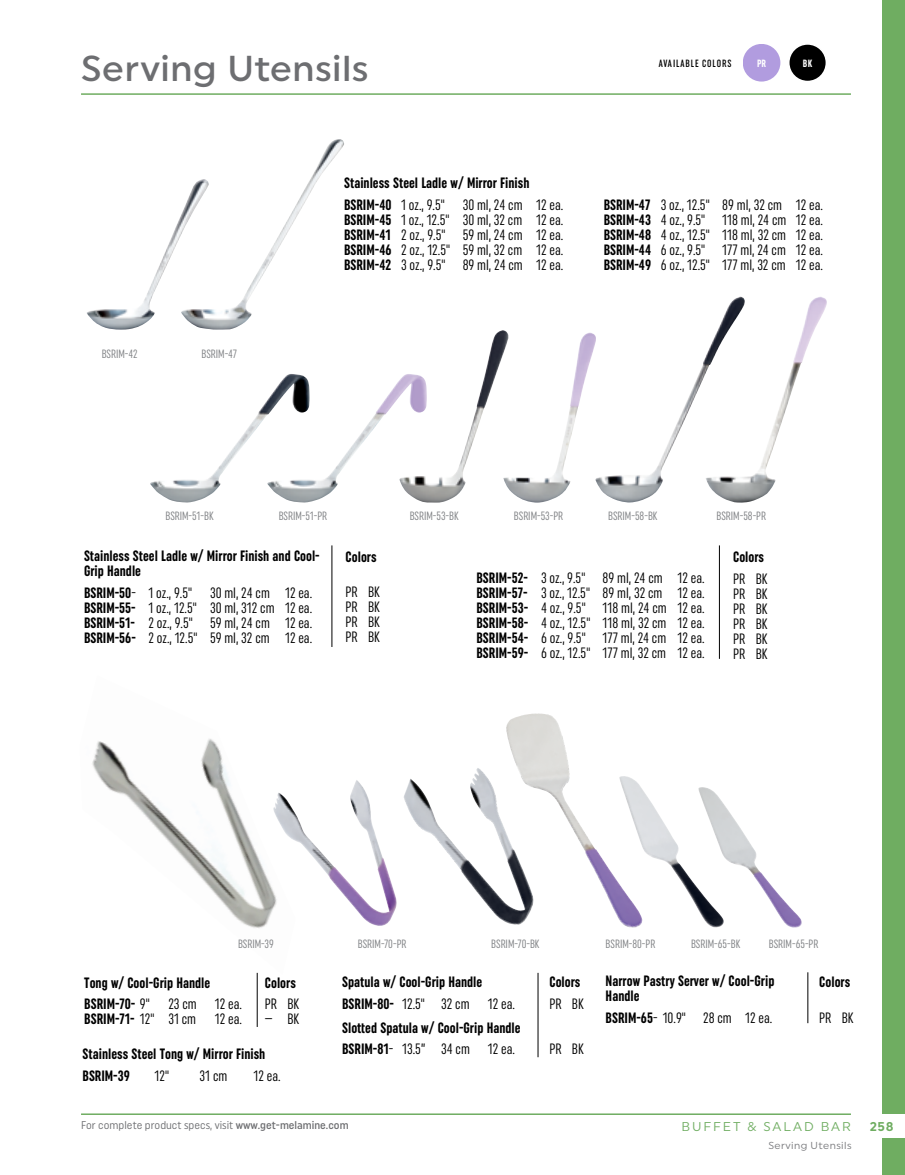
<style>
.page{position:relative;width:905px;height:1175px;background:#fff}
.page>*{position:absolute;margin:0;border:0;box-sizing:border-box;transform-origin:0 0}
.t1{font:500 36px "Uniform";letter-spacing:.015em;color:#6d6e71}
.t2{font:extra-condensed 15px/15px "Uniform";color:#000;text-align:justify}
.t3{font:700 extra-condensed 15px/21.8px "Uniform";color:#000}
.t4{font:12.75px "Uniform";letter-spacing:.15em;color:#6fad61}
.t5{font:700 12.75px "Uniform";color:#6fad61}
.t6{font:extra-condensed 12px "Uniform";color:#808285}
.t7{font:11.25px "Uniform Condensed";color:#6d6e71}
.t8{font:500 extra-condensed 10.5px "Uniform";letter-spacing:.08em;color:#000}
.t9{font:700 extra-condensed 10.5px "Uniform";color:#fff}
.t10{font:10.2px "Uniform";letter-spacing:.04em;color:#77787b}
.s1{font-weight:400}
.s2{font-weight:700}
.s3{font-weight:500}
</style>
<div class="page">
<hr style="left:81px;top:93px;width:769px;height:2px;background:#6fad61">
<div style="left:881px;top:0;width:23px;height:1174px;background:#6fad61"></div>
<div style="left:686px;top:1114px;width:218px;height:24px;background:#fff"></div>
<hr style="left:81px;top:1113px;width:769px;height:1px;background:#6fad61">
<img style="left:92px;top:739px;width:180px;height:235px">
<hr style="left:257px;top:972px;width:1px;height:55px;background:#000">
<hr style="left:537px;top:972px;width:1px;height:85px;background:#000">
<hr style="left:807px;top:972px;width:1px;height:51px;background:#000">
<img style="left:87px;top:216px;width:94px;height:113px">
<img style="left:181px;top:139px;width:163px;height:190px">
<img style="left:150px;top:401px;width:117px;height:101px">
<img style="left:267px;top:374px;width:132px;height:128px">
<img style="left:596px;top:359px;width:109px;height:143px">
<img style="left:508px;top:332px;width:88px;height:170px">
<img style="left:399px;top:330px;width:109px;height:173px">
<img style="left:705px;top:297px;width:122px;height:205px">
<hr style="left:719px;top:545px;width:1px;height:114px;background:#000">
<hr style="left:331px;top:545px;width:1px;height:102px;background:#000">
<img style="left:272px;top:780px;width:125px;height:146px">
<img style="left:404px;top:768px;width:101px;height:154px">
<img style="left:642px;top:789px;width:56px;height:132px">
<img style="left:698px;top:787px;width:104px;height:141px">
<img style="left:505px;top:713px;width:137px;height:215px">
<div style="left:742px;top:44px;width:38px;height:38px;background:#b19cdf;border-radius:19px"></div>
<div style="left:788px;top:44px;width:38px;height:38px;background:#000;border-radius:50%"></div>
<div style="left:788px;top:43px;width:39px;height:39px;border:2px solid #fff;border-radius:50%"></div>
<h1 class="t1" style="left:81px;top:47px;width:289px">Serving Utensils</h1>
<p class="t6" style="left:102px;top:347px;width:37px">BSRIM-42</p>
<p class="t6" style="left:201px;top:347px;width:37px">BSRIM-47</p>
<p class="t3" style="left:344px;top:172px;width:221px">Stainless Steel Ladle w/ Mirror Finish<br>BSRIM-40 <span class="s1">1 oz., 9.5" 30 ml, 24 cm 12 ea.</span></p>
<p class="t2" style="left:344px;top:212px;width:221px"><span class="s2">BSRIM-45</span> 1 oz., 12.5" 30 ml, 32 cm 12 ea.<br><span class="s2">BSRIM-41</span> 2 oz., 9.5" 59 ml, 24 cm 12 ea.<br><span class="s2">BSRIM-46</span> 2 oz., 12.5" 59 ml, 32 cm 12 ea.<br><span class="s2">BSRIM-42</span> 3 oz., 9.5" 89 ml, 24 cm 12 ea.</p>
<p class="t8" style="left:658px;top:58px;width:74px">AVAILABLE COLORS</p>
<p class="t9" style="left:757px;top:57px;width:11px">PR</p>
<p class="t9" style="left:803px;top:57px;width:11px">BK</p>
<p class="t2" style="left:603px;top:197px;width:221px"><span class="s2">BSRIM-47</span> 3 oz., 12.5" 89 ml, 32 cm 12 ea.<br><span class="s2">BSRIM-43</span> 4 oz., 9.5" 118 ml, 24 cm 12 ea.<br><span class="s2">BSRIM-48</span> 4 oz., 12.5" 118 ml, 32 cm 12 ea.<br><span class="s2">BSRIM-44</span> 6 oz., 9.5" 177 ml, 24 cm 12 ea.<br><span class="s2">BSRIM-49</span> 6 oz., 12.5" 177 ml, 32 cm 12 ea.</p>
<p class="t6" style="left:165px;top:508px;width:50px">BSRIM-51-BK</p>
<p class="t6" style="left:279px;top:508px;width:50px">BSRIM-51-PR</p>
<p class="t6" style="left:409px;top:508px;width:50px">BSRIM-53-BK</p>
<p class="t6" style="left:514px;top:508px;width:51px">BSRIM-53-PR</p>
<p class="t6" style="left:608px;top:508px;width:51px">BSRIM-58-BK</p>
<p class="t6" style="left:716px;top:508px;width:51px">BSRIM-58-PR</p>
<p class="t3" style="left:84px;top:548px;width:237px;line-height:15px">Stainless Steel Ladle w/ Mirror Finish and Cool-<br>Grip Handle</p>
<p class="t2" style="left:84px;top:585px;width:230px"><span class="s2">BSRIM-50</span>- 1 oz., 9.5" 30 ml, 24 cm 12 ea.<br><span class="s2">BSRIM-55-</span> 1 oz., 12.5" 30 ml, 312 cm 12 ea.<br><span class="s2">BSRIM-51-</span> 2 oz., 9.5" 59 ml, 24 cm 12 ea.<br><span class="s2">BSRIM-56-</span> 2 oz., 12.5" 59 ml, 32 cm 12 ea.</p>
<p class="t3" style="left:345px;top:546px;width:33px">Colors</p>
<p class="t3" style="left:733px;top:546px;width:33px">Colors</p>
<p class="t2" style="left:345px;top:584px;width:36px">PR BK PR BK PR BK PR BK</p>
<p class="t2" style="left:476px;top:570px;width:229px"><span class="s2">BSRIM-52-</span> 3 oz., 9.5" 89 ml, 24 cm 12 ea.<br><span class="s2">BSRIM-57-</span> 3 oz., 12.5" 89 ml, 32 cm 12 ea.<br><span class="s2">BSRIM-53-</span> 4 oz., 9.5" 118 ml, 24 cm 12 ea.<br><span class="s2">BSRIM-58-</span> 4 oz., 12.5" 118 ml, 32 cm 12 ea.<br><span class="s2">BSRIM-54-</span> 6 oz., 9.5" 177 ml, 24 cm 12 ea.<br><span class="s2">BSRIM-59-</span> 6 oz., 12.5" 177 ml, 32 cm 12 ea.</p>
<p class="t2" style="left:733px;top:571px;width:36px">PR BK PR BK PR BK PR BK PR BK PR BK</p>
<p class="t6" style="left:238px;top:937px;width:37px">BSRIM-39</p>
<p class="t6" style="left:358px;top:937px;width:50px">BSRIM-70-PR</p>
<p class="t6" style="left:491px;top:937px;width:50px">BSRIM-70-BK</p>
<p class="t6" style="left:605px;top:937px;width:51px">BSRIM-80-PR</p>
<p class="t6" style="left:691px;top:937px;width:51px">BSRIM-65-BK</p>
<p class="t6" style="left:768px;top:937px;width:51px">BSRIM-65-PR</p>
<p class="t3" style="left:84px;top:971px;width:159px">Tong w/ Cool-Grip Handle<br>BSRIM-70- <span class="s1">9" 23 cm 12 ea.</span></p>
<p class="t3" style="left:84px;top:1008px;width:113px">BSRIM-71- <span class="s1">12" 31 cm</span></p>
<p class="t2" style="left:215px;top:1011px;width:29px">12 ea.</p>
<p class="t3" style="left:265px;top:971px;width:33px">Colors</p>
<p class="t2" style="left:265px;top:996px;width:36px">PR BK</p>
<p class="t2" style="left:265px;top:1011px;width:36px">— BK</p>
<p class="t3" style="left:83px;top:1042px;width:184px">Stainless Steel Tong w/ Mirror Finish<br>BSRIM-39</p>
<p class="t2" style="left:155px;top:1067px;width:16px">12"</p>
<p class="t2" style="left:200px;top:1067px;width:29px">31 cm</p>
<p class="t2" style="left:254px;top:1067px;width:29px">12 ea.</p>
<p class="t3" style="left:342px;top:970px;width:174px">Spatula w/ Cool-Grip Handle<br>BSRIM-80- <span class="s1">12.5" 32 cm 12 ea.</span></p>
<p class="t3" style="left:342px;top:1016px;width:180px">Slotted Spatula w/ Cool-Grip Handle<br>BSRIM-81<span class="s1">- 13.5” 34 cm 12 ea.</span></p>
<p class="t3" style="left:605px;top:973px;width:170px;line-height:15px">Narrow Pastry Server w/ Cool-Grip<br>Handle</p>
<p class="t2" style="left:605px;top:1010px;width:168px"><span class="s2">BSRIM-65</span>- 10.9" 28 cm 12 ea.</p>
<p class="t3" style="left:549px;top:970px;width:33px">Colors</p>
<p class="t3" style="left:819px;top:970px;width:33px">Colors</p>
<p class="t2" style="left:549px;top:995px;width:36px">PR BK</p>
<p class="t2" style="left:819px;top:1010px;width:36px">PR BK</p>
<p class="t2" style="left:549px;top:1041px;width:36px">PR BK</p>
<p class="t7" style="left:81px;top:1118px;width:269px">For complete product specs, visit <span class="s3">www.get-melamine.com</span></p>
<p class="t4" style="left:681px;top:1118px;width:171px">BUFFET &amp; SALAD BAR</p>
<p class="t5" style="left:869px;top:1118px;width:25px">258</p>
<p class="t10" style="left:768px;top:1139px;width:85px">Serving Utensils</p>
</div>
